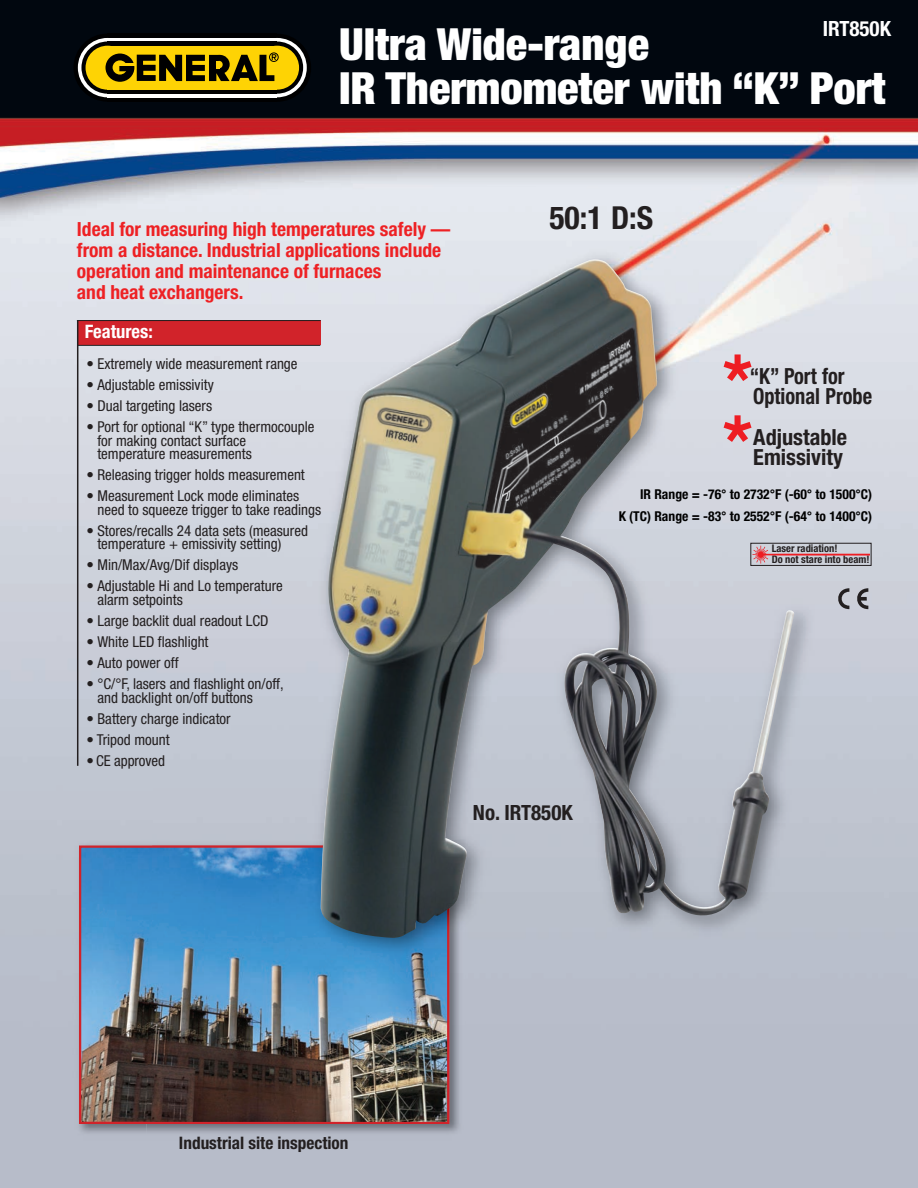
<style>
.page{position:relative;width:918px;height:1188px;background:#fff}
.page>*{position:absolute;margin:0;border:0;box-sizing:border-box;transform-origin:0 0}
.t1{font:700 condensed 74.25px "Helvetica Neue";color:#ee1d23}
.t2{font:900 condensed 44.4px/43.5px "Helvetica Neue";color:#fff}
.t3{font:700 condensed 31.65px "Helvetica Neue";color:#231f20}
.t4{font:700 condensed 22.2px/19.6px "Helvetica Neue";color:#231f20;scale:.92 1}
.t5{font:700 condensed 22.2px/19.6px "Helvetica Neue";color:#231f20}
.t6{font:700 condensed 21px "Helvetica Neue";color:#231f20}
.t7{font:700 condensed 21px "Helvetica Neue";color:#fff}
.t8{font:700 condensed 19.5px/21px "Helvetica Neue";color:#ee2124}
.t9{font:700 condensed 18.6px "Helvetica Neue";color:#fff}
.t10{font:700 condensed 17.25px "Helvetica Neue";color:#231f20}
.t11{font:condensed 15px/13.5px "Helvetica Neue";color:#231f20}
.t12{font:700 condensed 13.65px/22px "Helvetica Neue";color:#000;text-align:right}
.t13{font:700 condensed 10.5px/11.4px "Helvetica Neue";color:#231f20}
</style>
<div class="page">
<img style="left:0;top:0;width:918px;height:1188px">
<img style="left:73px;top:839px;width:73px;height:302px">
<img style="left:82px;top:849px;width:64px;height:272px">
<img style="left:146px;top:179px;width:772px;height:989px">
<img style="left:146px;top:839px;width:320px;height:302px">
<img style="left:146px;top:848px;width:301px;height:274px">
<img style="left:321px;top:258px;width:473px;height:680px">
<div style="left:77px;top:321px;width:243px;height:24px;background:#d1232a"></div>
<hr style="left:77px;top:345px;width:243px;height:1px;background:#231f20">
<hr style="left:77px;top:320px;width:244px;height:1px;background:#231f20">
<div style="left:73px;top:34px;width:69px;height:68px;background:#000001;border-radius:50%"></div>
<div style="left:243px;top:34px;width:68px;height:68px;background:#000001;border-radius:50%"></div>
<div style="left:108px;top:34px;width:169px;height:68px;background:#000001"></div>
<svg style="left:78px;top:38px;width:59px;height:59px"></svg>
<svg style="left:247px;top:38px;width:60px;height:59px"></svg>
<div style="left:108px;top:38px;width:169px;height:59px;background:linear-gradient(to right,#fff,#fff)"></div>
<svg style="left:81px;top:42px;width:53px;height:52px"></svg>
<svg style="left:251px;top:42px;width:52px;height:52px"></svg>
<div style="left:108px;top:42px;width:169px;height:52px;background:#000001"></div>
<div style="left:86px;top:46px;width:44px;height:44px;background:#fed304;border-radius:50%"></div>
<div style="left:108px;top:46px;width:169px;height:44px;background:#fed304"></div>
<div style="left:255px;top:46px;width:44px;height:44px;background:#fed304;border-radius:50%"></div>
<div style="left:105px;top:54px;width:29px;height:28px;background:#000001;border-radius:50%"></div>
<div style="left:113px;top:60px;width:14px;height:15px;background:#fed304;border-radius:50%"></div>
<svg style="left:119px;top:54px;width:158px;height:27px"></svg>
<div style="left:269px;top:53px;width:10px;height:9px;border:1px solid #000001;border-radius:50%"></div>
<hr style="left:118px;top:63px;width:18px;height:3px;background:#fed304">
<hr style="left:77px;top:320px;width:1px;height:446px;background:#231f20">
<svg style="left:753px;top:546px;width:117px;height:18px;background:#d1bac2"></svg>
<div style="left:750px;top:543px;width:122px;height:23px;border:1px solid #231f20"></div>
<svg style="left:835px;top:588px;width:33px;height:21px"></svg>
<h3 class="t7" style="left:823px;top:21px;width:70px">IRT850K</h3>
<h2 class="t2" style="left:339px;top:20px;width:548px">Ultra Wide-range<br>IR Thermometer with “K” Port</h2>
<h3 class="t8" style="left:77px;top:221px;width:375px">Ideal for measuring high temperatures safely — from a distance. Industrial applications include operation and maintenance of furnaces<br>and heat exchangers.</h3>
<p class="t9" style="left:85px;top:325px;width:69px">Features:</p>
<p class="t11" style="left:86px;top:358px;width:213px">• Extremely wide measurement range</p>
<p class="t11" style="left:86px;top:379px;width:129px">• Adjustable emissivity</p>
<p class="t11" style="left:86px;top:400px;width:127px">• Dual targeting lasers</p>
<p class="t11" style="left:97px;top:421px;width:219px;text-indent:-11px">• Port for optional “K” type thermocouple for making contact surface temperature measurements</p>
<p class="t11" style="left:86px;top:469px;width:220px">• Releasing trigger holds measurement</p>
<p class="t11" style="left:97px;top:490px;width:225px;text-indent:-11px">• Measurement Lock mode eliminates need to squeeze trigger to take readings</p>
<p class="t11" style="left:97px;top:525px;width:212px;text-indent:-11px">• Stores/recalls 24 data sets (measured temperature + emissivity setting)</p>
<p class="t11" style="left:86px;top:560px;width:153px">• Min/Max/Avg/Dif displays</p>
<p class="t11" style="left:97px;top:581px;width:187px;text-indent:-11px">• Adjustable Hi and Lo temperature alarm setpoints</p>
<p class="t11" style="left:86px;top:615px;width:184px">• Large backlit dual readout LCD</p>
<p class="t11" style="left:86px;top:636px;width:124px">• White LED flashlight</p>
<p class="t11" style="left:86px;top:657px;width:94px">• Auto power off</p>
<p class="t11" style="left:97px;top:678px;width:188px;text-indent:-11px">• °C/°F, lasers and flashlight on/off, and backlight on/off buttons</p>
<p class="t11" style="left:86px;top:713px;width:146px">• Battery charge indicator</p>
<p class="t11" style="left:86px;top:734px;width:85px">• Tripod mount</p>
<p class="t11" style="left:86px;top:755px;width:80px">• CE approved</p>
<h3 class="t3" style="left:549px;top:207px;width:105px">50:1 D:S</h3>
<h1 class="t1" style="left:723px;top:355px;width:30px">*</h1>
<h3 class="t4" style="left:750px;top:368px;width:135px">“K” Port for<br>Optional Probe</h3>
<h1 class="t1" style="left:723px;top:415px;width:30px">*</h1>
<h3 class="t5" style="left:753px;top:429px;width:95px">Adjustable<br>Emissivity</h3>
<p class="t12" style="left:619px;top:485px;width:255px">IR Range = -76° to 2732°F (-60° to 1500°C)<br>K (TC) Range = -83° to 2552°F (-64° to 1400°C)</p>
<h3 class="t6" style="left:473px;top:805px;width:101px">No. IRT850K</h3>
<p class="t13" style="left:772px;top:544px;width:99px">Laser radiation!<br>Do not stare into beam!</p>
<p class="t10" style="left:179px;top:1136px;width:171px">Industrial site inspection</p>
</div>
